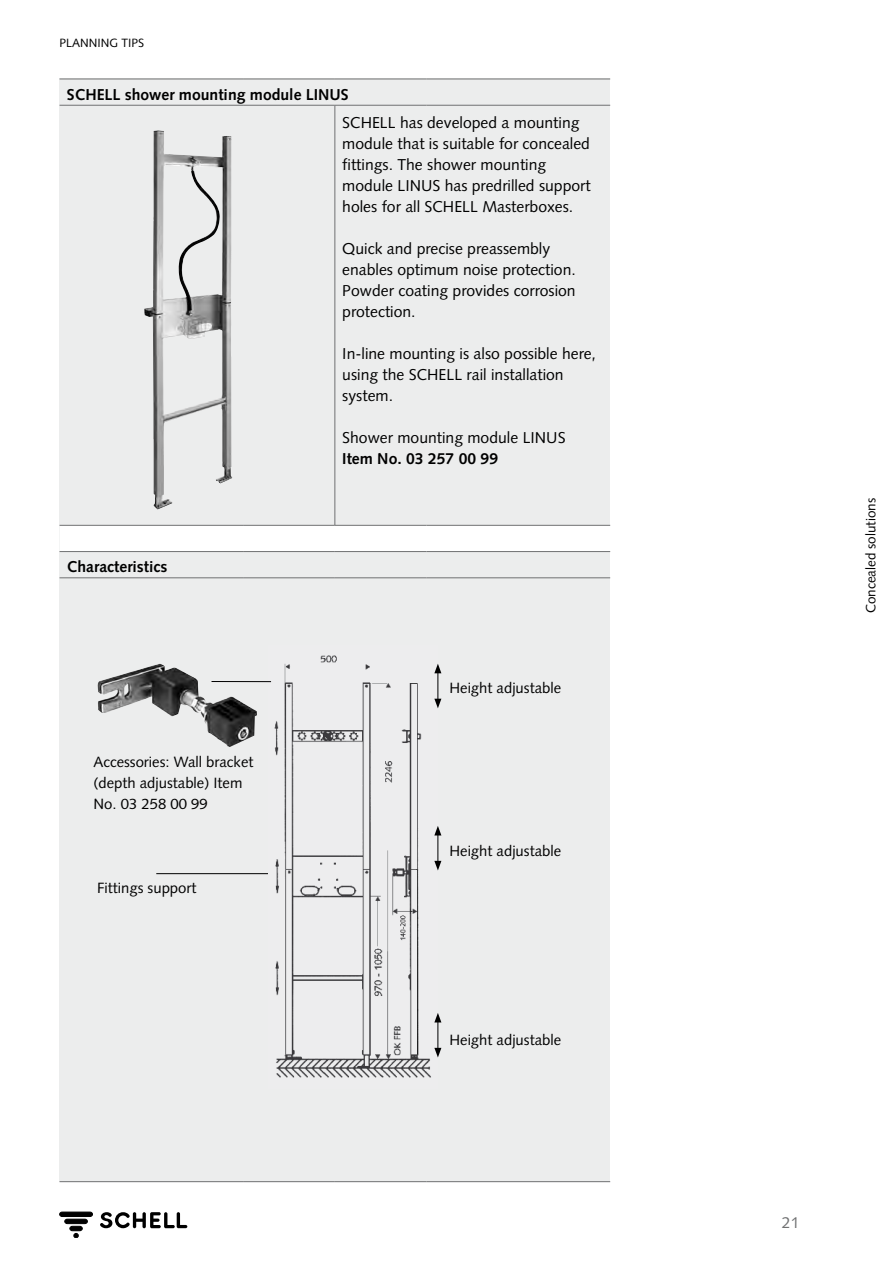
<style>
.page{position:relative;width:893px;height:1263px;background:#fff}
.page>*{position:absolute;margin:0;border:0;box-sizing:border-box;transform-origin:0 0}
.t1{font:15.75px/21px "Syntax";color:#000}
.t2{font:700 15.75px "Syntax";color:#000}
.t3{font:15.75px "Syntax";color:#707172}
.t4{font:14.85px/21px "Syntax";color:#000}
.t5{font:13.5px "Syntax";color:#000}
.t6{font:12px "Syntax";color:#000}
</style>
<div class="page">
<div style="left:60px;top:79px;width:550px;height:1103px;background:#eceded"></div>
<div style="left:60px;top:526px;width:550px;height:25px;background:#fff"></div>
<hr style="left:335px;top:105px;width:1px;height:420px;background:#707172">
<hr style="left:60px;top:105px;width:183px;height:1px;background:#707172">
<hr style="left:243px;top:105px;width:92px;height:1px;background:#707172">
<hr style="left:335px;top:105px;width:92px;height:1px;background:#707172">
<hr style="left:427px;top:105px;width:183px;height:1px;background:#707172">
<hr style="left:60px;top:525px;width:183px;height:1px;background:#707172">
<hr style="left:243px;top:525px;width:92px;height:1px;background:#707172">
<hr style="left:335px;top:525px;width:92px;height:1px;background:#707172">
<hr style="left:427px;top:525px;width:183px;height:1px;background:#707172">
<hr style="left:60px;top:551px;width:183px;height:1px;background:#707172">
<hr style="left:243px;top:551px;width:92px;height:1px;background:#707172">
<hr style="left:335px;top:551px;width:92px;height:1px;background:#707172">
<hr style="left:427px;top:551px;width:183px;height:1px;background:#707172">
<hr style="left:60px;top:577px;width:183px;height:1px;background:#707172">
<hr style="left:243px;top:577px;width:92px;height:1px;background:#707172">
<hr style="left:335px;top:577px;width:92px;height:1px;background:#707172">
<hr style="left:427px;top:577px;width:183px;height:1px;background:#707172">
<hr style="left:60px;top:79px;width:183px;height:1px;background:#707172">
<hr style="left:243px;top:79px;width:92px;height:1px;background:#707172">
<hr style="left:335px;top:79px;width:92px;height:1px;background:#707172">
<hr style="left:427px;top:79px;width:183px;height:1px;background:#707172">
<hr style="left:60px;top:1181px;width:183px;height:1px;background:#707172">
<hr style="left:243px;top:1181px;width:92px;height:1px;background:#707172">
<hr style="left:335px;top:1181px;width:92px;height:1px;background:#707172">
<hr style="left:427px;top:1181px;width:183px;height:1px;background:#707172">
<img style="left:144px;top:131px;width:42px;height:378px">
<hr style="left:156px;top:873px;width:115px;height:1px;background:#000">
<img style="left:268px;top:655px;width:169px;height:423px">
<hr style="left:437px;top:671px;width:1px;height:30px;background:#000">
<svg style="left:434px;top:664px;width:7px;height:9px"></svg>
<svg style="left:434px;top:699px;width:7px;height:9px"></svg>
<hr style="left:437px;top:833px;width:1px;height:30px;background:#000">
<svg style="left:434px;top:826px;width:7px;height:9px"></svg>
<svg style="left:434px;top:861px;width:7px;height:9px"></svg>
<hr style="left:437px;top:1020px;width:1px;height:30px;background:#000">
<svg style="left:434px;top:1013px;width:7px;height:9px"></svg>
<svg style="left:434px;top:1048px;width:7px;height:9px"></svg>
<div style="left:60px;top:1212px;width:33px;height:4px;border:1px solid #000;border-radius:2px"></div>
<hr style="left:65px;top:1219px;width:22px;height:4px;background:#000;border-radius:2px">
<div style="left:65px;top:1219px;width:23px;height:5px;border:1px solid #000;border-radius:2px"></div>
<div style="left:70px;top:1226px;width:12px;height:5px;background:#000;border-radius:2px"></div>
<div style="left:70px;top:1226px;width:12px;height:5px;border:1px solid #000;border-radius:2px"></div>
<svg style="left:74px;top:1233px;width:4px;height:5px"></svg>
<svg style="left:100px;top:1212px;width:87px;height:16px"></svg>
<img style="left:98px;top:664px;width:159px;height:83px">
<hr style="left:212px;top:681px;width:59px;height:1px;background:#000">
<p class="t6" style="left:60px;top:36px;width:79px">Planning tips</p>
<p class="t2" style="left:67px;top:85px;width:283px">SCHELL shower mounting module LINUS</p>
<p class="t1" style="left:342px;top:112px;width:250px">SCHELL has developed a mounting module that is suitable for concealed fittings. The shower mounting module LIN US has predrilled support holes for all SCHELL Masterboxes.</p>
<p class="t1" style="left:342px;top:238px;width:235px">Quick and precise preassembly enables optimum noise protection.<br>Powder coating provides corrosion protection.</p>
<p class="t1" style="left:342px;top:343px;width:255px">I n-line mounting is also possible here, using the SCHELL rail installation system.</p>
<p class="t1" style="left:342px;top:427px;width:225px">Shower mounting module LIN US</p>
<p class="t2" style="left:342px;top:449px;width:157px">Item No. 03 257 00 99</p>
<p class="t2" style="left:67px;top:558px;width:102px">Characteristics</p>
<p class="t4" style="left:94px;top:751px;width:161px">Accessories: Wall bracket (depth adjustable) I tem<br>No. 03 258 00 99</p>
<p class="t4" style="left:97px;top:877px;width:101px">Fittings support</p>
<p class="t4" style="left:449px;top:677px;width:113px">Height adjustable</p>
<p class="t4" style="left:449px;top:840px;width:113px">Height adjustable</p>
<p class="t4" style="left:449px;top:1029px;width:113px">Height adjustable</p>
<p class="t5" style="left:863px;top:613px;width:117px;rotate:-90deg">Concealed solutions</p>
<p class="t3" style="left:782px;top:1213px;width:19px">21</p>
</div>
